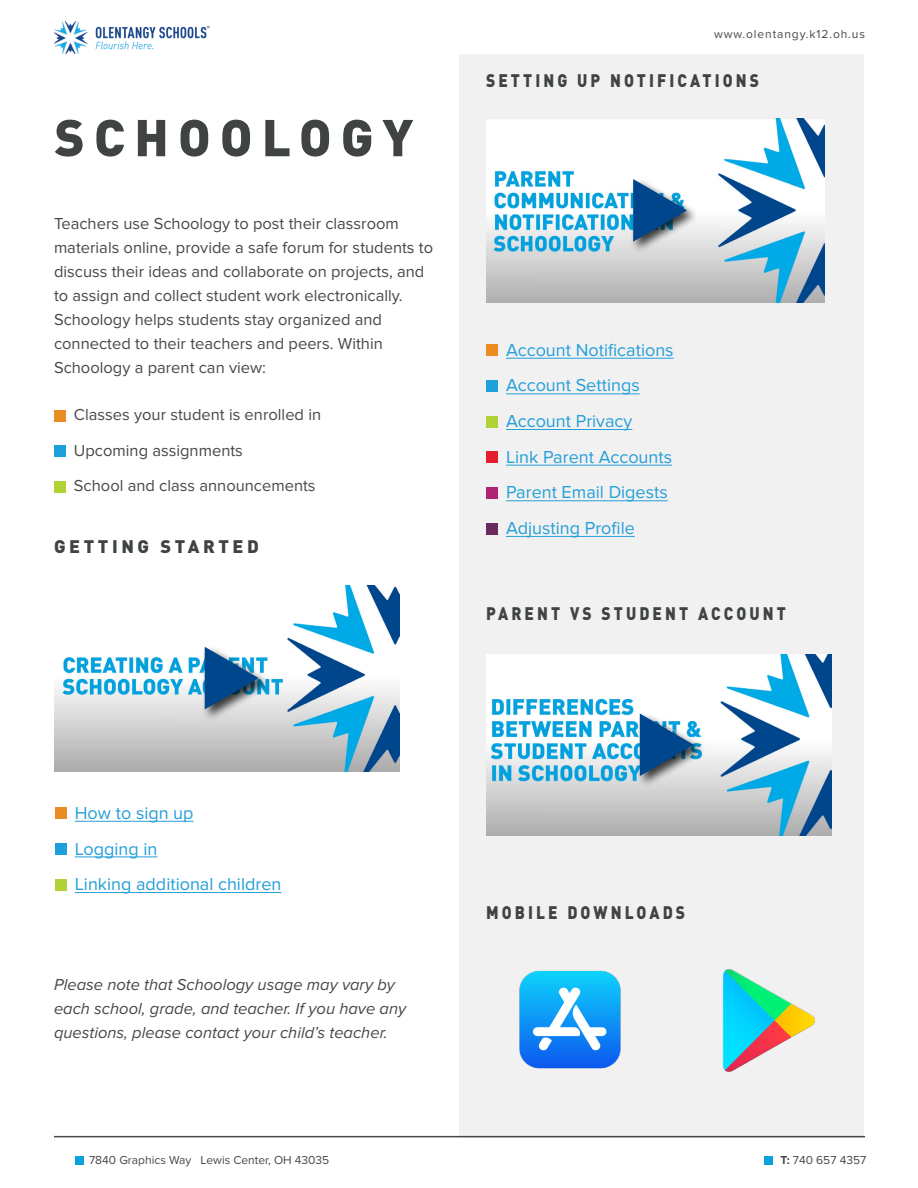
<style>
.page{position:relative;width:918px;height:1188px;background:#fff}
.page>*{position:absolute;margin:0;border:0;box-sizing:border-box;transform-origin:0 0}
.t1{font:900 51px "DINOT";letter-spacing:.18em;color:#404343}
.t2{font:18px/35.7px "Proxima Nova";color:#249fda}
.t3{font:900 18px "DINOT";letter-spacing:.2em;color:#404343;scale:.87 1}
.t4{font:900 18px "DINOT";letter-spacing:.2em;color:#404343}
.t5{font:16.5px/24px "Proxima Nova";color:#484848}
.t6{font:italic 16.5px/24px "Proxima Nova";color:#484848}
.t7{font:12px "Proxima Nova";color:#484848}
.t8{font:12px "Proxima Nova";letter-spacing:.075em;color:#484848}
.s1{font-weight:700}
</style>
<div class="page">
<div style="left:459px;top:54px;width:405px;height:1083px;background:#f1f1f1"></div>
<img style="left:54px;top:22px;width:155px;height:31px">
<div style="left:75px;top:1156px;width:9px;height:9px;background:#09a2dd"></div>
<div style="left:764px;top:1156px;width:9px;height:9px;background:#09a2dd"></div>
<hr style="left:54px;top:1136px;width:811px;height:1px;background:#494949">
<div style="left:55px;top:410px;width:11px;height:12px;background:#eb8c23"></div>
<div style="left:55px;top:446px;width:11px;height:11px;background:#1da1dc"></div>
<div style="left:55px;top:481px;width:11px;height:12px;background:#b0d236"></div>
<div style="left:55px;top:808px;width:12px;height:11px;background:#eb8c23"></div>
<div style="left:487px;top:345px;width:11px;height:11px;background:#eb8c23"></div>
<div style="left:487px;top:452px;width:11px;height:11px;background:#e41e2e"></div>
<div style="left:55px;top:843px;width:12px;height:12px;background:#1da1dc"></div>
<div style="left:487px;top:380px;width:11px;height:12px;background:#1da1dc"></div>
<div style="left:487px;top:487px;width:11px;height:12px;background:#ae2373"></div>
<div style="left:55px;top:879px;width:12px;height:12px;background:#b0d236"></div>
<div style="left:487px;top:416px;width:11px;height:12px;background:#b0d236"></div>
<div style="left:487px;top:523px;width:11px;height:11px;background:#6a2a5b"></div>
<hr style="left:75px;top:821px;width:119px;height:1px;background:#249fda">
<hr style="left:506px;top:358px;width:168px;height:1px;background:#249fda">
<hr style="left:75px;top:857px;width:82px;height:1px;background:#249fda">
<hr style="left:506px;top:394px;width:134px;height:1px;background:#249fda">
<hr style="left:75px;top:892px;width:206px;height:1px;background:#249fda">
<hr style="left:506px;top:429px;width:126px;height:1px;background:#249fda">
<hr style="left:506px;top:465px;width:166px;height:1px;background:#249fda">
<hr style="left:506px;top:501px;width:162px;height:1px;background:#249fda">
<hr style="left:506px;top:536px;width:129px;height:1px;background:#249fda">
<img style="left:487px;top:119px;width:337px;height:183px">
<div style="left:630px;top:177px;width:69px;height:77px;background:#000;opacity:.75"></div>
<svg style="left:633px;top:179px;width:54px;height:63px"></svg>
<img style="left:486px;top:654px;width:346px;height:182px">
<div style="left:636px;top:711px;width:69px;height:77px;background:#000;opacity:.75"></div>
<svg style="left:640px;top:713px;width:54px;height:63px"></svg>
<img style="left:54px;top:585px;width:346px;height:186px">
<div style="left:201px;top:645px;width:69px;height:76px;background:#000;opacity:.75"></div>
<svg style="left:205px;top:647px;width:54px;height:62px;background:#5280a8"></svg>
<img style="left:519px;top:970px;width:102px;height:99px">
<img style="left:722px;top:969px;width:93px;height:103px">
<p class="t8" style="left:714px;top:27px;width:153px">www.olentangy.k12.oh.us</p>
<h1 class="t1" style="left:55px;top:103px;width:360px">SCHOOLOGY</h1>
<p class="t5" style="left:54px;top:212px;width:381px">Teachers use Schoology to post their classroom materials online, provide a safe forum for students to discuss their ideas and collaborate on projects, and to assign and collect student work electronically.<br>Schoology helps students stay organized and connected to their teachers and peers. Within Schoology a parent can view:</p>
<p class="t5" style="left:74px;top:397px;width:249px;line-height:35.7px">Classes your student is enrolled in<br>Upcoming assignments<br>School and class announcements</p>
<p class="t4" style="left:54px;top:535px;width:206px">GETTING STARTED</p>
<p class="t3" style="left:486px;top:69px;width:315px">SETTING UP NOTIFICATIONS</p>
<p class="t2" style="left:506px;top:332px;width:169px">Account Notifications</p>
<p class="t2" style="left:506px;top:368px;width:135px">Account Settings</p>
<p class="t2" style="left:506px;top:404px;width:168px">Account Privacy<br>Link Parent Accounts<br>Parent Email Digests<br>Adjusting Profile</p>
<p class="t3" style="left:486px;top:602px;width:346px">PARENT VS STUDENT ACCOUNT</p>
<p class="t2" style="left:75px;top:795px;width:120px">How to sign up</p>
<p class="t2" style="left:75px;top:831px;width:84px">Logging in</p>
<p class="t2" style="left:75px;top:867px;width:208px">Linking additional children</p>
<p class="t6" style="left:54px;top:973px;width:354px">Please note that Schoology usage may vary by each school, grade, and teacher. If you have any questions, please contact your child’s teacher.</p>
<p class="t3" style="left:486px;top:901px;width:230px">MOBILE DOWNLOADS</p>
<p class="t7" style="left:89px;top:1153px;width:242px">7840 Graphics Way Lewis Center, OH 43035</p>
<p class="t7" style="left:780px;top:1153px;width:87px"><span class="s1">T:</span> 740 657 4357</p>
</div>
